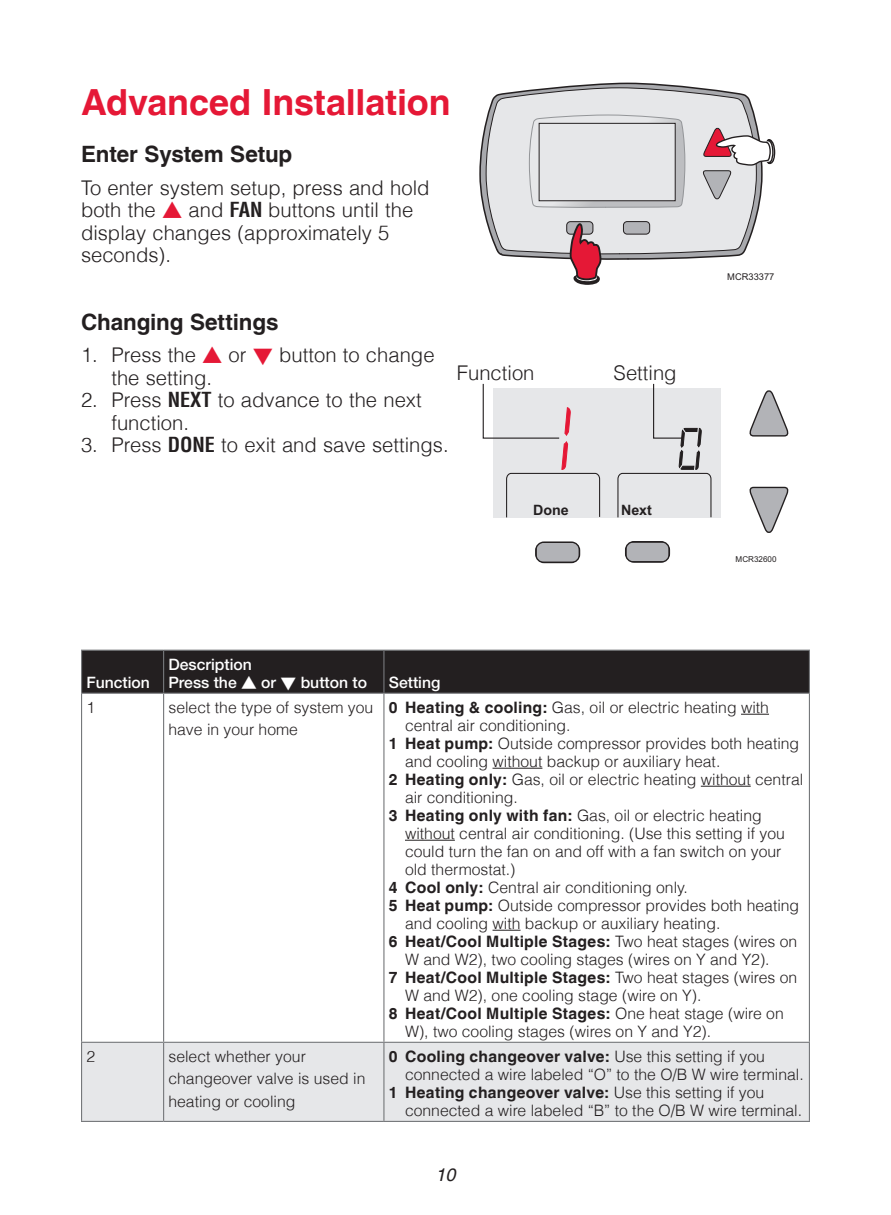
<style>
.page{position:relative;width:891px;height:1215px;background:#fff}
.page>*{position:absolute;margin:0;border:0;box-sizing:border-box;transform-origin:0 0}
.t1{font:700 36px "Helvetica LT";letter-spacing:-.005em;color:#e51836}
.t2{font:700 22.5px "Helvetica LT";letter-spacing:-.005em;color:#231f20}
.t3{font:300 20.25px/22.5px "Helvetica LT";color:#231f20}
.t4{font:italic 18px "Helvetica LT";color:#231f20}
.t5{font:300 15.75px/22.5px "Helvetica LT";color:#231f20}
.t6{font:700 15.75px "Helvetica LT";letter-spacing:.02em;color:#231f20}
.t7{font:500 15.75px/18px "Helvetica Neue LT Std";color:#fff}
.t8{font:700 14.17px "Arial";letter-spacing:-.005em;color:#231f20}
.t9{font:9.22px "Arial";color:#231f20}
.t10{font:8.1px "Arial";color:#231f20}
.s1{color:#e51836}
.s2{font-weight:700;font-stretch:condensed}
.s3{font-weight:700}
.s4{font-weight:300}
</style>
<div class="page">
<div style="left:82px;top:651px;width:727px;height:42px;background:#231f20"></div>
<div style="left:82px;top:1043px;width:727px;height:78px;background:#e6e7e9"></div>
<hr style="left:163px;top:651px;width:1px;height:42px;background:#76787b">
<hr style="left:81px;top:694px;width:1px;height:348px;background:#76787b">
<hr style="left:809px;top:694px;width:1px;height:348px;background:#76787b">
<hr style="left:81px;top:1042px;width:83px;height:1px;background:#76787b">
<hr style="left:81px;top:1043px;width:1px;height:78px;background:#76787b">
<hr style="left:164px;top:1042px;width:220px;height:1px;background:#76787b">
<hr style="left:384px;top:1042px;width:426px;height:1px;background:#76787b">
<hr style="left:809px;top:1043px;width:1px;height:78px;background:#76787b">
<hr style="left:81px;top:1121px;width:83px;height:1px;background:#76787b">
<hr style="left:164px;top:1121px;width:220px;height:1px;background:#76787b">
<hr style="left:384px;top:1121px;width:426px;height:1px;background:#76787b">
<hr style="left:81px;top:650px;width:83px;height:1px;background:#76787b">
<hr style="left:81px;top:651px;width:1px;height:42px;background:#76787b">
<hr style="left:164px;top:650px;width:220px;height:1px;background:#76787b">
<hr style="left:384px;top:650px;width:426px;height:1px;background:#76787b">
<hr style="left:383px;top:651px;width:2px;height:42px;background:#76787b">
<hr style="left:809px;top:651px;width:1px;height:42px;background:#76787b">
<hr style="left:81px;top:693px;width:83px;height:1px;background:#76787b">
<hr style="left:164px;top:693px;width:220px;height:1px;background:#76787b">
<hr style="left:384px;top:693px;width:426px;height:1px;background:#76787b">
<hr style="left:163px;top:694px;width:1px;height:348px;background:#76787b">
<hr style="left:163px;top:1043px;width:1px;height:78px;background:#76787b">
<hr style="left:383px;top:694px;width:2px;height:348px;background:#76787b">
<hr style="left:383px;top:1043px;width:2px;height:78px;background:#76787b">
<svg style="left:741px;top:714px;width:28px;height:1px"></svg>
<hr style="left:493px;top:768px;width:49px;height:1px;background:#231f20">
<hr style="left:701px;top:786px;width:50px;height:1px;background:#231f20">
<hr style="left:405px;top:840px;width:50px;height:1px;background:#231f20">
<svg style="left:493px;top:930px;width:28px;height:1px"></svg>
<svg style="left:479px;top:83px;width:282px;height:177px"></svg>
<svg style="left:485px;top:87px;width:272px;height:168px;background:#dadadc"></svg>
<svg style="left:497px;top:249px;width:6px;height:6px"></svg>
<svg style="left:528px;top:114px;width:158px;height:94px;background:#cccdcf"></svg>
<div style="left:539px;top:123px;width:137px;height:78px;background:#e6e7e9;border:1px solid #231f20"></div>
<div style="left:567px;top:222px;width:26px;height:12px;background:#b2b3b7;border-radius:4px"></div>
<div style="left:566px;top:221px;width:27px;height:14px;border:1px solid #231f20;border-radius:4px"></div>
<div style="left:623px;top:222px;width:27px;height:12px;background:#b2b3b7;border-radius:4px"></div>
<div style="left:623px;top:221px;width:27px;height:14px;border:1px solid #231f20;border-radius:4px"></div>
<svg style="left:702px;top:127px;width:74px;height:73px"></svg>
<svg style="left:569px;top:222px;width:33px;height:63px"></svg>
<div style="left:494px;top:388px;width:227px;height:129px;background:#e6e7e9"></div>
<svg style="left:537px;top:543px;width:43px;height:20px"></svg>
<div style="left:535px;top:541px;width:45px;height:22px;border:1px solid #231f20;border-radius:8px"></div>
<svg style="left:627px;top:543px;width:41px;height:18px"></svg>
<div style="left:625px;top:541px;width:45px;height:22px;border:1px solid #231f20;border-radius:8px"></div>
<svg style="left:749px;top:390px;width:40px;height:47px"></svg>
<svg style="left:749px;top:486px;width:40px;height:47px"></svg>
<svg style="left:482px;top:383px;width:119px;height:135px"></svg>
<svg style="left:617px;top:383px;width:95px;height:135px"></svg>
<h1 class="t1" style="left:81px;top:80px;width:371px">Advanced Installation</h1>
<h2 class="t2" style="left:81px;top:141px;width:213px">Enter System Setup</h2>
<p class="t3" style="left:81px;top:176px;width:350px">To enter system setup, press and hold both the <span class="s1">▲</span> and <span class="s2">FAN</span> buttons until the display changes (approximately 5 seconds).</p>
<h2 class="t2" style="left:81px;top:308px;width:199px">Changing Settings</h2>
<p class="t3" style="left:111px;top:344px;width:325px;text-indent:-30px">1. Press the <span class="s1">▲</span> or <span class="s1">▼</span> button to change the setting.</p>
<p class="t3" style="left:111px;top:389px;width:312px;text-indent:-30px">2. Press <span class="s2">NEXT</span> to advance to the next function.</p>
<p class="t3" style="left:81px;top:434px;width:369px">3. Press <span class="s2">DONE</span> to exit and save settings.</p>
<p class="t3" style="left:457px;top:361px;width:79px">Function</p>
<p class="t3" style="left:614px;top:361px;width:65px">Setting</p>
<p class="t8" style="left:533px;top:501px;width:37px">Done</p>
<p class="t8" style="left:621px;top:501px;width:32px">Next</p>
<p class="t7" style="left:86px;top:673px;width:65px">Function</p>
<p class="t7" style="left:168px;top:655px;width:200px">Description<br>Press the ▲ or ▼ button to</p>
<p class="t7" style="left:389px;top:673px;width:53px">Setting</p>
<p class="t9" style="left:727px;top:271px;width:49px">MCR33377</p>
<p class="t10" style="left:736px;top:554px;width:42px">MCR32600</p>
<p class="t5" style="left:86px;top:696px;width:10px">1</p>
<p class="t5" style="left:168px;top:696px;width:206px">select the type of system you have in your home</p>
<p class="t5" style="left:389px;top:696px;width:382px"><span class="s3">0 Heating &amp; cooling:</span> Gas, oil or electric heating with</p>
<p class="t5" style="left:405px;top:714px;width:167px">central air conditioning.</p>
<p class="t5" style="left:389px;top:732px;width:412px"><span class="s3">1 Heat pump:</span> Outside compressor provides both heating</p>
<p class="t5" style="left:405px;top:750px;width:317px">and cooling without backup or auxiliary heat.</p>
<p class="t5" style="left:389px;top:768px;width:416px"><span class="s3">2 Heating only:</span> Gas, oil or electric heating without central</p>
<p class="t5" style="left:405px;top:786px;width:114px">air conditioning.</p>
<p class="t5" style="left:389px;top:804px;width:374px"><span class="s3">3 Heating only with fan:</span> Gas, oil or electric heating</p>
<p class="t5" style="left:405px;top:822px;width:381px">without central air conditioning. (Use this setting if you</p>
<p class="t5" style="left:405px;top:840px;width:378px">could turn the fan on and off with a fan switch on your</p>
<p class="t5" style="left:405px;top:858px;width:112px">old thermostat.)</p>
<p class="t5" style="left:389px;top:876px;width:301px"><span class="s3">4 Cool only:</span> Central air conditioning only.</p>
<p class="t5" style="left:389px;top:894px;width:412px"><span class="s3">5 Heat pump:</span> Outside compressor provides both heating</p>
<p class="t5" style="left:405px;top:912px;width:317px">and cooling with backup or auxiliary heating.</p>
<p class="t6" style="left:389px;top:931px;width:410px">6 Heat/Cool Multiple Stages: <span class="s4">Two heat stages (wires on</span></p>
<p class="t5" style="left:405px;top:948px;width:366px">W and W2), two cooling stages (wires on Y and Y2).</p>
<p class="t6" style="left:389px;top:967px;width:410px">7 Heat/Cool Multiple Stages: <span class="s4">Two heat stages (wires on</span></p>
<p class="t5" style="left:405px;top:984px;width:298px">W and W2), one cooling stage (wire on Y).</p>
<p class="t6" style="left:389px;top:1003px;width:397px">8 Heat/Cool Multiple Stages: <span class="s4">One heat stage (wire on</span></p>
<p class="t5" style="left:405px;top:1020px;width:308px">W), two cooling stages (wires on Y and Y2).</p>
<p class="t5" style="left:86px;top:1045px;width:10px">2</p>
<p class="t5" style="left:168px;top:1045px;width:198px">select whether your changeover valve is used in heating or cooling</p>
<p class="t6" style="left:389px;top:1047px;width:378px">0 Cooling changeover valve: <span class="s4">Use this setting if you</span></p>
<p class="t5" style="left:405px;top:1063px;width:400px">connected a wire labeled “O” to the O/B W wire terminal.</p>
<p class="t6" style="left:389px;top:1083px;width:377px">1 Heating changeover valve: <span class="s4">Use this setting if you</span></p>
<p class="t5" style="left:405px;top:1099px;width:399px">connected a wire labeled “B” to the O/B W wire terminal.</p>
<p class="t4" style="left:435px;top:1164px;width:22px">10</p>
</div>
